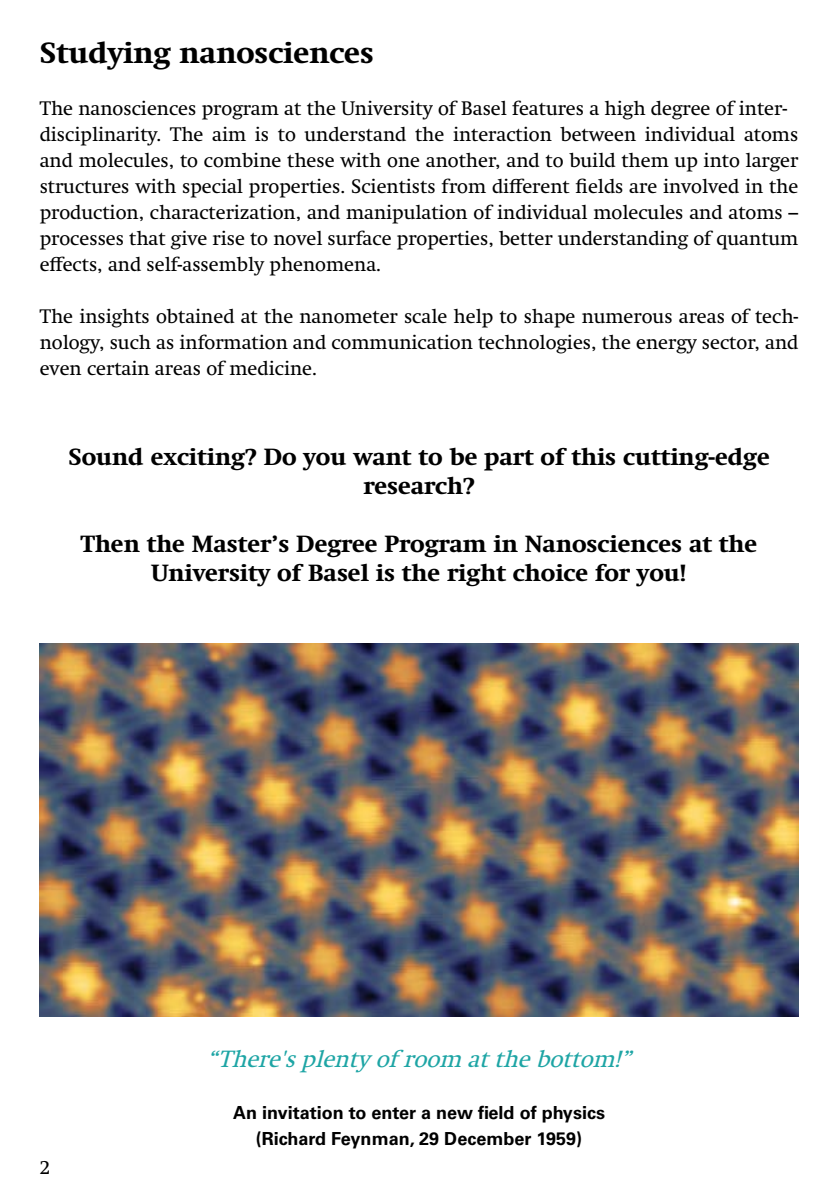
<style>
.page{position:relative;width:840px;height:1191px;background:#fff}
.page>*{position:absolute;margin:0;border:0;box-sizing:border-box;transform-origin:0 0}
.t1{font:700 30px "Swift Neue LT Pro";color:#000}
.t2{font:700 24px/28.8px "Swift Neue LT Pro";color:#000;text-align:center}
.t3{font:italic 24px "Swift Neue LT Pro";color:#1ea5a5}
.t4{font:20px/26px "Swift Neue LT Pro";color:#000}
.t5{font:700 18px/26px "Univers LT Std";color:#000;text-align:center}
</style>
<div class="page">
<img style="left:40px;top:643px;width:757px;height:373px">
<h1 class="t1" style="left:40px;top:35px;width:335px">Studying nanosciences</h1>
<p class="t4" style="left:40px;top:95px;width:759px">The nanosciences program at the University of Basel features a high degree of inter&shy;disciplinarity. The aim is to understand the interaction between individual atoms and molecules, to combine these with one another, and to build them up into larger structures with special properties. Scientists from different fields are involved in the production, characterization, and manipulation of individual molecules and atoms – processes that give rise to novel surface properties, better understanding of quantum effects, and self-assembly phenomena.</p>
<p class="t4" style="left:40px;top:303px;width:759px;text-align:justify">The insights obtained at the nanometer scale help to shape numerous areas of tech&shy;nology, such as information and communication technologies, the energy sector, and even certain areas of medicine.</p>
<p class="t2" style="left:68px;top:443px;width:702px">Sound exciting? Do you want to be part of this cutting-edge research?</p>
<p class="t2" style="left:81px;top:529px;width:677px">Then the Master’s Degree Program in Nanosciences at the<br>University of Basel is the right choice for you!</p>
<p class="t4" style="left:40px;top:1153px;width:12px">2</p>
<p class="t3" style="left:207px;top:1044px;width:433px">“There'splenty of room atthebottom!”</p>
<p class="t5" style="left:233px;top:1099px;width:373px">An invitation to enter a new field of physics (Richard Feynman, 29 December 1959)</p>
</div>
